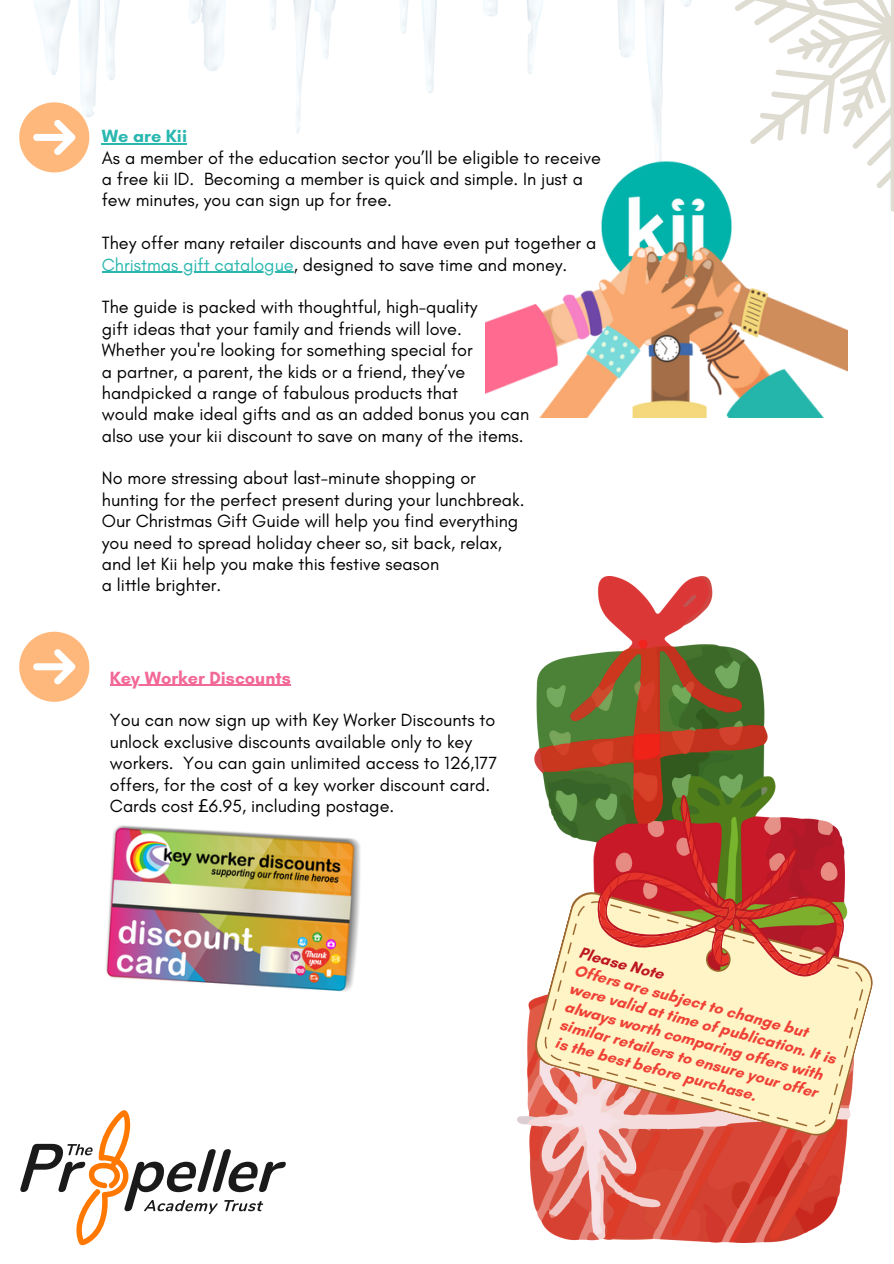
<style>
.page{position:relative;width:894px;height:1264px;background:#fff}
.page>*{position:absolute;margin:0;border:0;box-sizing:border-box;transform-origin:0 0}
.t1{font:18px/21.3px "Glacial Indifference";color:#000}
.t2{font:700 18px "Glacial Indifference";color:#f26997}
.t3{font:700 15.9px/18.6px "Glacial Indifference";color:#ef4136}
.t4{font:700 15.9px "Glacial Indifference";color:#be1622}
.s1{font-weight:700;color:#29b7af}
.s2{color:#29b7af}
.s3{font-family:"Noto Sans"}
</style>
<div class="page">
<svg style="left:20px;top:1110px;width:266px;height:135px"></svg>
<img style="left:34px;top:0;width:658px;height:173px">
<svg style="left:19px;top:102px;width:70px;height:70px"></svg>
<img style="left:485px;top:133px;width:361px;height:285px">
<img style="left:517px;top:576px;width:330px;height:666px">
<svg style="left:532px;top:889px;width:341px;height:249px"></svg>
<svg style="left:540px;top:896px;width:327px;height:235px;background:#f8e0bd"></svg>
<svg style="left:588px;top:780px;width:278px;height:218px"></svg>
<svg style="left:590px;top:798px;width:258px;height:183px;background:#c7705a"></svg>
<img style="left:106px;top:825px;width:254px;height:167px">
<svg style="left:19px;top:631px;width:70px;height:70px"></svg>
<svg style="left:715px;top:0;width:178px;height:211px"></svg>
<hr style="left:102px;top:143px;width:85px;height:2px;background:#29b7af">
<hr style="left:102px;top:272px;width:191px;height:1px;background:#29b7af">
<hr style="left:110px;top:684px;width:181px;height:2px;background:#f26997">
<h2 class="t1" style="left:102px;top:125px;width:500px"><span class="s1">We are Kii<br></span>As a member of the education sector you’ll be eligible to receive a free kii ID. Becoming a member is quick and simple. In just a few minutes, you can sign up for free.</h2>
<h2 class="t1" style="left:102px;top:232px;width:496px">They offer many retailer discounts and have even put together a</h2>
<h2 class="t1" style="left:102px;top:254px;width:467px"><span class="s2">Christmas gift catalogue</span>, designed to save time and money.</h2>
<h2 class="t1" style="left:102px;top:296px;width:377px">The guide is packed with thoughtful, high-quality</h2>
<p class="t1" style="left:102px;top:318px;width:429px">gift ideas that your family and friends will love.<br>Whether you're looking for something special for<br>a partner, a parent, the kids or a friend, they’ve handpicked a range of fabulous products that<br>would make ideal gifts and as an added bonus you can also use your kii discount to save on many of the items.</p>
<p class="t1" style="left:102px;top:467px;width:424px">No more stressing about last-minute shopping or hunting for the perfect present during your lunchbreak.<br>Our Christmas Gift Guide will help you find everything you need to spread holiday cheer so, sit back, relax, and let Kii help you make this festive season</p>
<p class="t1" style="left:102px;top:574px;width:121px">a little brighter.</p>
<p class="t2" style="left:110px;top:666px;width:182px">Key Worker Discounts</p>
<p class="t1" style="left:110px;top:709px;width:389px">You can now sign up with Key Worker Discounts to unlock exclusive discounts available only to key workers. You can gain unlimited access to 126,177 offers, for the cost of a key worker discount card.<br>Cards cost <span class="s3">£</span>6.95, including postage.</p>
<p class="t4" style="left:581px;top:942px;width:89px;rotate:15deg">Please Note</p>
<p class="t3" style="left:572px;top:978px;width:276px;rotate:15deg">were valid at time of publication. It is always worth comparing offers with similar retailers to ensure your offer is the best before purchase.</p>
<p class="t3" style="left:577px;top:960px;width:243px;rotate:15deg">Offers are subject to change but</p>
</div>
